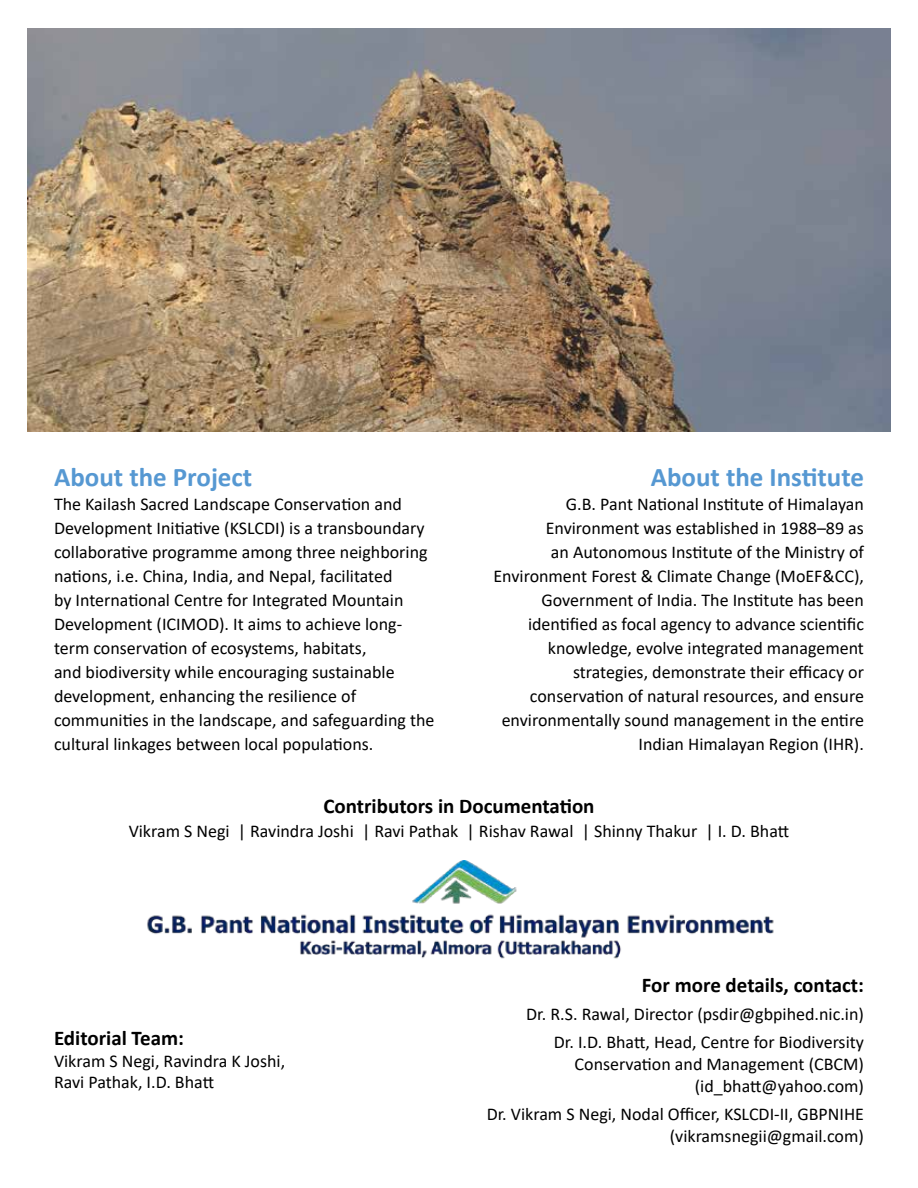
<style>
.page{position:relative;width:918px;height:1188px;background:#fff}
.page>*{position:absolute;margin:0;border:0;box-sizing:border-box;transform-origin:0 0}
.t1{font:700 27px "Calibri";color:#5698d2}
.t2{font:700 21px "Calibri";color:#000}
.t3{font:18px/24px "Calibri";color:#000;text-align:right}
</style>
<div class="page">
<img style="left:27px;top:28px;width:864px;height:404px">
<img style="left:147px;top:861px;width:627px;height:98px">
<h1 class="t1" style="left:54px;top:458px;width:200px">About the Project</h1>
<p class="t3" style="left:54px;top:491px;width:382px;text-align:left">The Kailash Sacred Landscape Conservation and Development Initiative (KSLCDI) is a transboundary collaborative programme among three neighboring nations, i.e. China, India, and Nepal, facilitated<br>by International Centre for Integrated Mountain Development (ICIMOD). It aims to achieve long&shy;term conservation of ecosystems, habitats,<br>and biodiversity while encouraging sustainable development, enhancing the resilience of communities in the landscape, and safeguarding the cultural linkages between local populations.</p>
<h1 class="t1" style="left:651px;top:458px;width:215px">About the Institute</h1>
<p class="t3" style="left:493px;top:491px;width:372px">G.B. Pant National Institute of Himalayan Environment was established in 1988–89 as<br>an Autonomous Institute of the Ministry of Environment Forest &amp; Climate Change (MoEF&amp;CC), Government of India. The Institute has been identified as focal agency to advance scientific knowledge, evolve integrated management strategies, demonstrate their efficacy or conservation of natural resources, and ensure environmentally sound management in the entire Indian Himalayan Region (IHR).</p>
<p class="t2" style="left:323px;top:791px;width:273px">Contributors in Documentation</p>
<p class="t3" style="left:129px;top:819px;width:662px">Vikram S Negi | Ravindra Joshi | Ravi Pathak | Rishav Rawal | Shinny Thakur | I. D. Bhatt</p>
<p class="t2" style="left:54px;top:1023px;width:132px">Editorial Team:</p>
<p class="t3" style="left:54px;top:1049px;width:233px;line-height:21.6px;text-align:left">Vikram S Negi, Ravindra K Joshi,<br>Ravi Pathak, I.D. Bhatt</p>
<p class="t2" style="left:642px;top:970px;width:224px">For more details, contact:</p>
<p class="t3" style="left:526px;top:999px;width:339px;line-height:28.3px">Dr. R.S. Rawal, Director (psdir@gbpihed.nic.in)<br>Dr. I.D. Bhatt, Head, Centre for Biodiversity</p>
<p class="t3" style="left:575px;top:1053px;width:291px;line-height:21.6px">Conservation and Management (CBCM) (id_bhatt@yahoo.com)</p>
<p class="t3" style="left:487px;top:1103px;width:379px;line-height:21.6px">Dr. Vikram S Negi, Nodal Officer, KSLCDI-II, GBPNIHE (vikramsnegii@gmail.com)</p>
</div>
